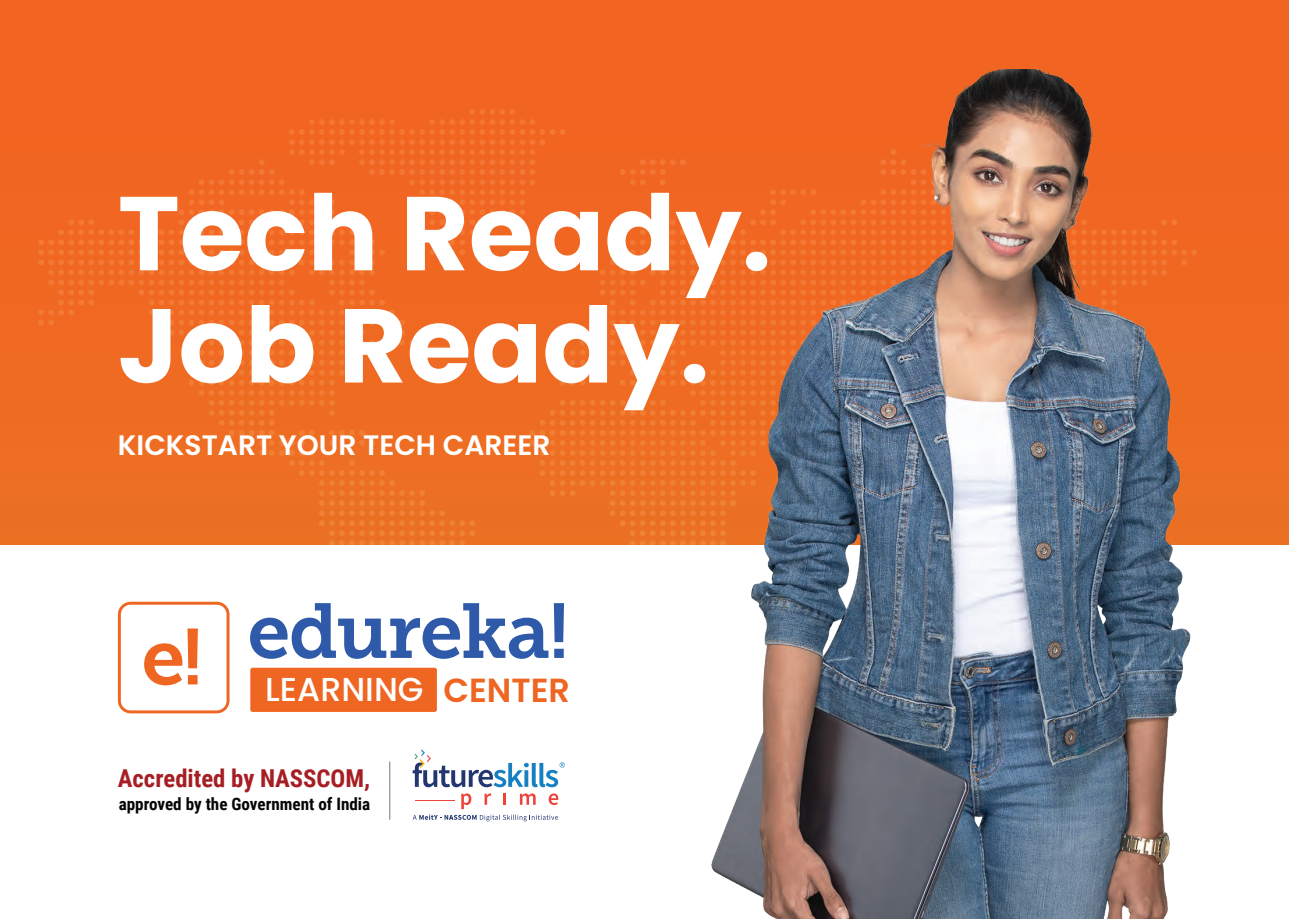
<style>
.page{position:relative;width:1289px;height:919px;background:#fff}
.page>*{position:absolute;margin:0;border:0;box-sizing:border-box;transform-origin:0 0}
.t1{font:700 104.7px/112.2px "Poppins";color:#fff}
.t2{font:500 33.15px "Poppins";color:#fff}
.t3{font:600 28.05px "Poppins";color:#fff}
.t4{font:700 24.6px "Roboto Condensed";color:#a61e23}
.t5{font:700 17.1px "Roboto Condensed";color:#050504}
.s1{font-weight:600;font-size:33.45px;color:#ef6522}
</style>
<div class="page">
<div style="left:0;top:0;width:1288px;height:918px;background:#f26421"></div>
<div style="left:0;top:545px;width:1288px;height:373px;background:#fff"></div>
<svg style="left:38px;top:109px;width:632px;height:605px"></svg>
<img style="left:670px;top:69px;width:569px;height:849px">
<svg style="left:413px;top:793px;width:145px;height:28px"></svg>
<svg style="left:412px;top:749px;width:152px;height:38px"></svg>
<hr style="left:389px;top:761px;width:1px;height:58px;background:#9d9d9d">
<h1 class="t1" style="left:118px;top:178px;width:655px">Tech Ready.<br>Job Ready.</h1>
<h3 class="t3" style="left:118px;top:428px;width:434px">KICKSTART YOUR TECH CAREER</h3>
<h2 class="t2" style="left:265px;top:670px;width:306px">LEARNING <span class="s1">CENTER</span></h2>
<h3 class="t4" style="left:118px;top:761px;width:254px">Accredited by NASSCOM,</h3>
<p class="t5" style="left:119px;top:792px;width:253px">approved by the Government of India</p>
</div>
